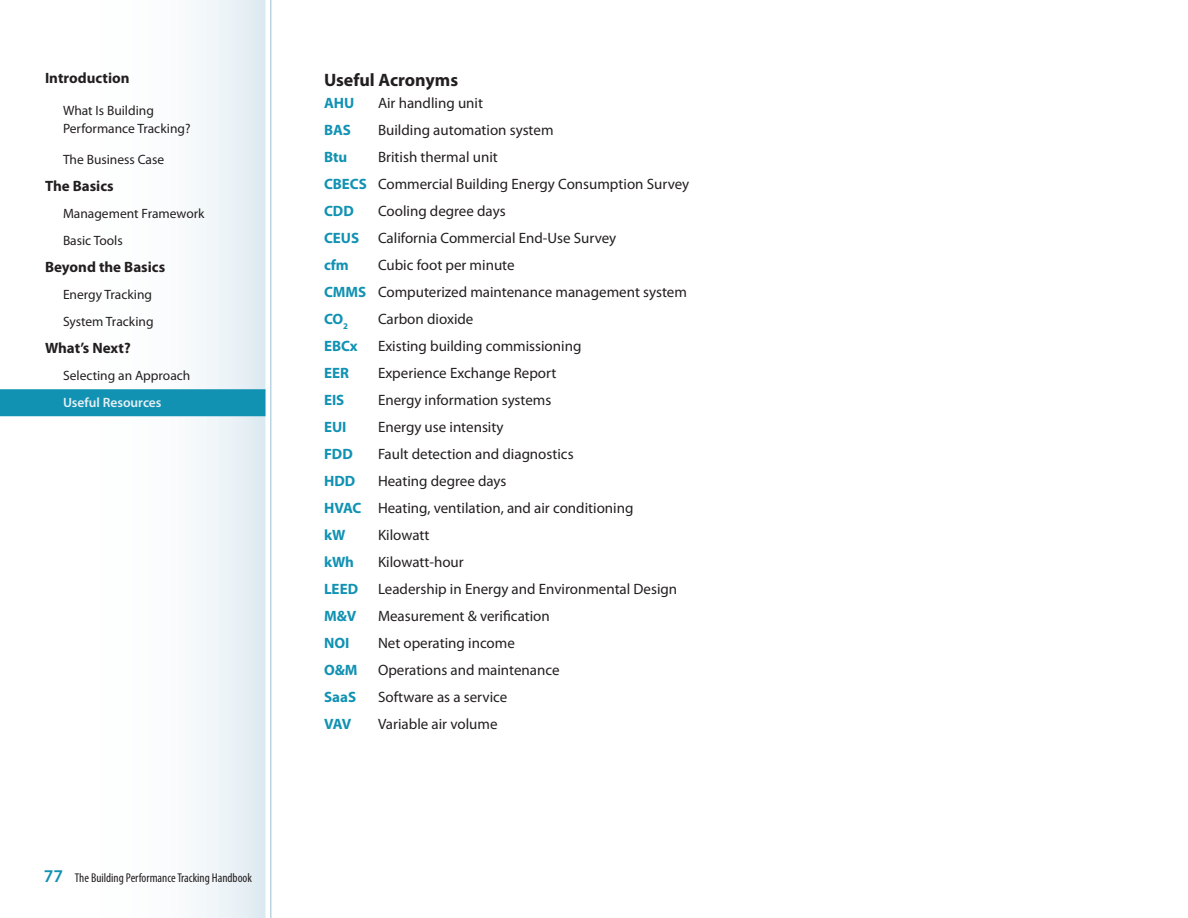
<style>
.page{position:relative;width:1188px;height:918px;background:#fff}
.page>*{position:absolute;margin:0;border:0;box-sizing:border-box;transform-origin:0 0}
.t1{font:700 18px "Myriad Pro";color:#231f20}
.dl_dt__dl_dd{font:15px "Myriad Pro";color:#231f20}
.dl_dt__dl_dd-2{font:700 15px "Myriad Pro";color:#1192b3}
.nav_ol_li{font:700 15px "Myriad Pro";color:#231f20}
.nav_ol_ol_li{font:13.5px "Myriad Pro";color:#231f20}
.nav_ol_ol_li_line2{font:13.5px/18px "Myriad Pro";color:#231f20}
.nav_ol_ol_li_current{font:600 13.5px "Myriad Pro";color:#e7f0f5}
.t2{font:condensed 12.75px "Myriad Pro";color:#231f20}
.s1{font-weight:600;font-stretch:normal;font-size:18px;color:#1192b3}
.s2{font-weight:700;color:#1192b3}
</style>
<div class="page">
<div style="left:0;top:0;width:266px;height:918px;background:linear-gradient(to right,#fff,#eaf2f6)"></div>
<hr style="left:270px;top:0;width:2px;height:918px;background:#bbd4e2">
<div style="left:0;top:389px;width:266px;height:27px;background:#1192b3"></div>
<p class="nav_ol_li" style="left:45px;top:68px;width:86px">Introduction</p>
<p class="nav_ol_ol_li_line2" style="left:63px;top:101px;width:129px">What Is Building<br>Performance Tracking?</p>
<p class="nav_ol_ol_li" style="left:63px;top:151px;width:103px">The Business Case</p>
<p class="nav_ol_li" style="left:45px;top:176px;width:70px">The Basics</p>
<p class="nav_ol_ol_li" style="left:63px;top:205px;width:143px">Management Framework</p>
<p class="nav_ol_ol_li" style="left:63px;top:232px;width:61px">Basic Tools</p>
<p class="nav_ol_li" style="left:45px;top:257px;width:122px">Beyond the Basics</p>
<p class="nav_ol_ol_li" style="left:63px;top:286px;width:91px">Energy Tracking</p>
<p class="nav_ol_ol_li" style="left:63px;top:313px;width:92px">System Tracking</p>
<p class="nav_ol_li" style="left:45px;top:338px;width:87px">What’s Next?</p>
<p class="nav_ol_ol_li" style="left:63px;top:367px;width:129px">Selecting an Approach</p>
<p class="nav_ol_ol_li_current" style="left:63px;top:394px;width:100px">Useful Resources</p>
<p class="t2" style="left:44px;top:870px;width:210px"><span class="s1">77</span> The Building Performance Tracking Handbook</p>
<p class="t1" style="left:324px;top:68px;width:136px">Useful Acronyms</p>
<p class="dl_dt__dl_dd-2" style="left:324px;top:93px;width:32px">AHU</p>
<p class="dl_dt__dl_dd" style="left:378px;top:94px;width:107px">Air handling unit</p>
<p class="dl_dt__dl_dd-2" style="left:324px;top:120px;width:28px">BAS</p>
<p class="dl_dt__dl_dd" style="left:378px;top:121px;width:177px">Building automation system</p>
<p class="dl_dt__dl_dd-2" style="left:324px;top:147px;width:25px">Btu</p>
<p class="dl_dt__dl_dd" style="left:378px;top:148px;width:121px">British thermal unit</p>
<p class="dl_dt__dl_dd" style="left:324px;top:175px;width:367px"><span class="s2">CBECS</span> Commercial Building Energy Consumption Survey</p>
<p class="dl_dt__dl_dd-2" style="left:324px;top:201px;width:31px">CDD</p>
<p class="dl_dt__dl_dd" style="left:378px;top:202px;width:129px">Cooling degree days</p>
<p class="dl_dt__dl_dd" style="left:324px;top:229px;width:294px"><span class="s2">CEUS</span> California Commercial End-Use Survey</p>
<p class="dl_dt__dl_dd-2" style="left:324px;top:255px;width:26px">cfm</p>
<p class="dl_dt__dl_dd" style="left:378px;top:256px;width:138px">Cubic foot per minute</p>
<p class="dl_dt__dl_dd" style="left:324px;top:283px;width:364px"><span class="s2">CMMS</span> Computerized maintenance management system</p>
<p class="dl_dt__dl_dd-2" style="left:324px;top:309px;width:26px">CO<sub>2</sub></p>
<p class="dl_dt__dl_dd" style="left:378px;top:310px;width:97px">Carbon dioxide</p>
<p class="dl_dt__dl_dd-2" style="left:324px;top:336px;width:35px">EBCx</p>
<p class="dl_dt__dl_dd" style="left:378px;top:337px;width:205px">Existing building commissioning</p>
<p class="dl_dt__dl_dd-2" style="left:324px;top:363px;width:26px">EER</p>
<p class="dl_dt__dl_dd" style="left:378px;top:364px;width:180px">Experience Exchange Report</p>
<p class="dl_dt__dl_dd-2" style="left:324px;top:390px;width:22px">EIS</p>
<p class="dl_dt__dl_dd" style="left:378px;top:391px;width:175px">Energy information systems</p>
<p class="dl_dt__dl_dd-2" style="left:324px;top:417px;width:24px">EUI</p>
<p class="dl_dt__dl_dd" style="left:378px;top:418px;width:127px">Energy use intensity</p>
<p class="dl_dt__dl_dd-2" style="left:324px;top:444px;width:30px">FDD</p>
<p class="dl_dt__dl_dd" style="left:378px;top:445px;width:197px">Fault detection and diagnostics</p>
<p class="dl_dt__dl_dd-2" style="left:324px;top:471px;width:33px">HDD</p>
<p class="dl_dt__dl_dd" style="left:378px;top:472px;width:130px">Heating degree days</p>
<p class="dl_dt__dl_dd" style="left:324px;top:499px;width:311px"><span class="s2">HVAC</span> Heating, ventilation, and air conditioning</p>
<p class="dl_dt__dl_dd-2" style="left:324px;top:525px;width:23px">kW</p>
<p class="dl_dt__dl_dd" style="left:378px;top:526px;width:53px">Kilowatt</p>
<p class="dl_dt__dl_dd-2" style="left:324px;top:552px;width:32px">kWh</p>
<p class="dl_dt__dl_dd" style="left:378px;top:553px;width:87px">Kilowatt-hour</p>
<p class="dl_dt__dl_dd-2" style="left:324px;top:579px;width:36px">LEED</p>
<p class="dl_dt__dl_dd" style="left:378px;top:580px;width:301px">Leadership in Energy and Environmental Design</p>
<p class="dl_dt__dl_dd-2" style="left:324px;top:606px;width:34px">M&amp;V</p>
<p class="dl_dt__dl_dd" style="left:378px;top:607px;width:173px">Measurement &amp; verification</p>
<p class="dl_dt__dl_dd-2" style="left:324px;top:633px;width:27px">NOI</p>
<p class="dl_dt__dl_dd" style="left:378px;top:634px;width:138px">Net operating income</p>
<p class="dl_dt__dl_dd-2" style="left:324px;top:660px;width:35px">O&amp;M</p>
<p class="dl_dt__dl_dd" style="left:378px;top:661px;width:183px">Operations and maintenance</p>
<p class="dl_dt__dl_dd-2" style="left:324px;top:687px;width:34px">SaaS</p>
<p class="dl_dt__dl_dd" style="left:378px;top:688px;width:131px">Software as a service</p>
<p class="dl_dt__dl_dd-2" style="left:324px;top:714px;width:29px">VAV</p>
<p class="dl_dt__dl_dd" style="left:378px;top:715px;width:121px">Variable air volume</p>
</div>
